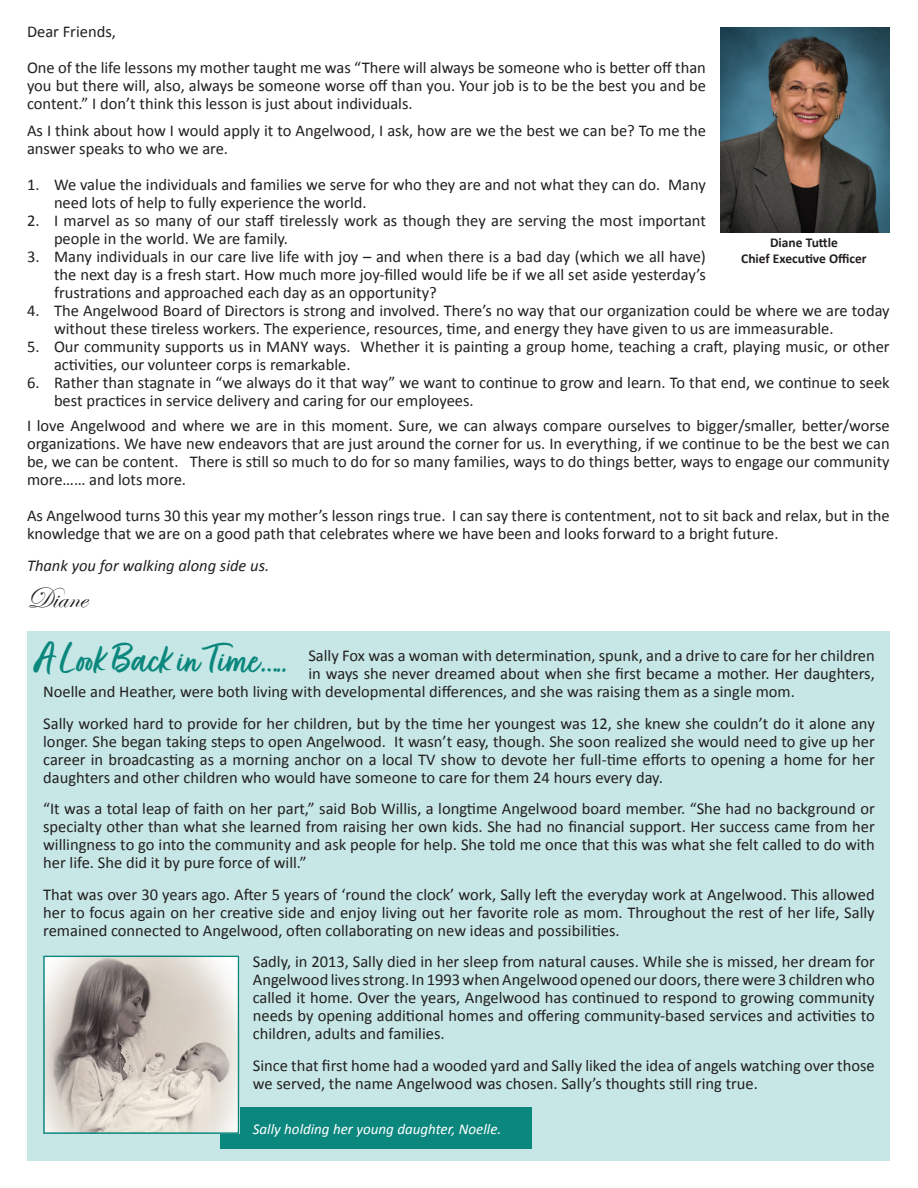
<style>
.page{position:relative;width:918px;height:1188px;background:#fff}
.page>*{position:absolute;margin:0;border:0;box-sizing:border-box;transform-origin:0 0}
.t1{font:46.5px "Fave Script Bold Pro";color:#0b877e}
.t2{font:30px "Edwardian Script ITC";color:#231f20}
.t3{font:16.5px/18px "Calibri";color:#231f20}
.t4{font:italic 16.5px "Calibri";color:#231f20}
.t5{font:italic 15px "Calibri";color:#fff}
.t6{font:700 13.5px "Calibri";color:#231f20}
</style>
<div class="page">
<div style="left:27px;top:632px;width:863px;height:529px;background:#c6e7e5"></div>
<div style="left:220px;top:1108px;width:311px;height:41px;background:#0b877e"></div>
<img style="left:720px;top:27px;width:170px;height:205px">
<img style="left:46px;top:959px;width:190px;height:172px">
<div style="left:43px;top:956px;width:196px;height:178px;border:2px solid #0b877e"></div>
<p class="t3" style="left:27px;top:22px;width:90px">Dear Friends,</p>
<p class="t3" style="left:27px;top:58px;width:680px;text-align:justify">One of the life lessons my mother taught me was “There will always be someone who is better off than you but there will, also, always be someone worse off than you. Your job is to be the best you and be content.” I don’t think this lesson is just about individuals.</p>
<p class="t3" style="left:27px;top:121px;width:680px">As I think about how I would apply it to Angelwood, I ask, how are we the best we can be? To me the answer speaks to who we are.</p>
<p class="t3" style="left:54px;top:175px;width:653px;text-indent:-27px">1. We value the individuals and families we serve for who they are and not what they can do. Many need lots of help to fully experience the world.</p>
<p class="t3" style="left:54px;top:211px;width:653px;text-indent:-27px">2. I marvel as so many of our staff tirelessly work as though they are serving the most important people in the world. We are family.</p>
<p class="t3" style="left:54px;top:247px;width:653px;text-align:justify;text-indent:-27px">3. Many individuals in our care live life with joy – and when there is a bad day (which we all have) the next day is a fresh start. How much more joy-filled would life be if we all set aside yesterday’s frustrations and approached each day as an opportunity?</p>
<p class="t3" style="left:54px;top:301px;width:837px;text-indent:-27px">4. The Angelwood Board of Directors is strong and involved. There’s no way that our organization could be where we are today without these tireless workers. The experience, resources, time, and energy they have given to us are immeasurable.</p>
<p class="t3" style="left:54px;top:337px;width:837px;text-indent:-27px">5. Our community supports us in MANY ways. Whether it is painting a group home, teaching a craft, playing music, or other activities, our volunteer corps is remarkable.</p>
<p class="t3" style="left:54px;top:373px;width:837px;text-indent:-27px">6. Rather than stagnate in “we always do it that way” we want to continue to grow and learn. To that end, we continue to seek best practices in service delivery and caring for our employees.</p>
<p class="t3" style="left:27px;top:416px;width:864px;text-align:justify">I love Angelwood and where we are in this moment. Sure, we can always compare ourselves to bigger/smaller, better/worse organizations. We have new endeavors that are just around the corner for us. In everything, if we continue to be the best we can be, we can be content. There is still so much to do for so many families, ways to do things better, ways to engage our community more…… and lots more.</p>
<p class="t3" style="left:27px;top:506px;width:864px">As Angelwood turns 30 this year my mother’s lesson rings true. I can say there is contentment, not to sit back and relax, but in the knowledge that we are on a good path that celebrates where we have been and looks forward to a bright future.</p>
<p class="t4" style="left:27px;top:554px;width:244px">Thank you for walking along side us.</p>
<p class="t2" style="left:27px;top:581px;width:61px">Diane</p>
<p class="t6" style="left:770px;top:233px;width:69px">Diane Tuttle</p>
<p class="t6" style="left:741px;top:249px;width:127px">Chief Executive Officer</p>
<p class="t1" style="left:36px;top:634px;width:255px">A Look Back in Time…..</p>
<p class="t3" style="left:308px;top:647px;width:568px">Sally Fox was a woman with determination, spunk, and a drive to care for her children</p>
<p class="t3" style="left:308px;top:665px;width:568px">in ways she never dreamed about when she first became a mother. Her daughters,</p>
<p class="t3" style="left:43px;top:683px;width:753px">Noelle and Heather, were both living with developmental differences, and she was raising them as a single mom.</p>
<p class="t3" style="left:43px;top:714px;width:833px;text-align:justify">Sally worked hard to provide for her children, but by the time her youngest was 12, she knew she couldn’t do it alone any longer. She began taking steps to open Angelwood. It wasn’t easy, though. She soon realized she would need to give up her career in broadcasting as a morning anchor on a local TV show to devote her full-time efforts to opening a home for her daughters and other children who would have someone to care for them 24 hours every day.</p>
<p class="t3" style="left:43px;top:800px;width:833px;text-align:justify">“It was a total leap of faith on her part,” said Bob Willis, a longtime Angelwood board member. “She had no background or specialty other than what she learned from raising her own kids. She had no financial support. Her success came from her willingness to go into the community and ask people for help. She told me once that this was what she felt called to do with her life. She did it by pure force of will.”</p>
<p class="t3" style="left:43px;top:885px;width:833px;text-align:justify">That was over 30 years ago. After 5 years of ‘round the clock’ work, Sally left the everyday work at Angelwood. This allowed her to focus again on her creative side and enjoy living out her favorite role as mom. Throughout the rest of her life, Sally remained connected to Angelwood, often collaborating on new ideas and possibilities.</p>
<p class="t3" style="left:253px;top:953px;width:623px;text-align:justify">Sadly, in 2013, Sally died in her sleep from natural causes. While she is missed, her dream for Angelwood lives strong. In 1993 when Angelwood opened our doors, there were 3 children who called it home. Over the years, Angelwood has continued to respond to growing community needs by opening additional homes and offering community-based services and activities to children, adults and families.</p>
<p class="t3" style="left:253px;top:1056px;width:623px">Since that first home had a wooded yard and Sally liked the idea of angels watching over those we served, the name Angelwood was chosen. Sally’s thoughts still ring true.</p>
<p class="t5" style="left:253px;top:1118px;width:250px">Sally holding her young daughter, Noelle.</p>
</div>
